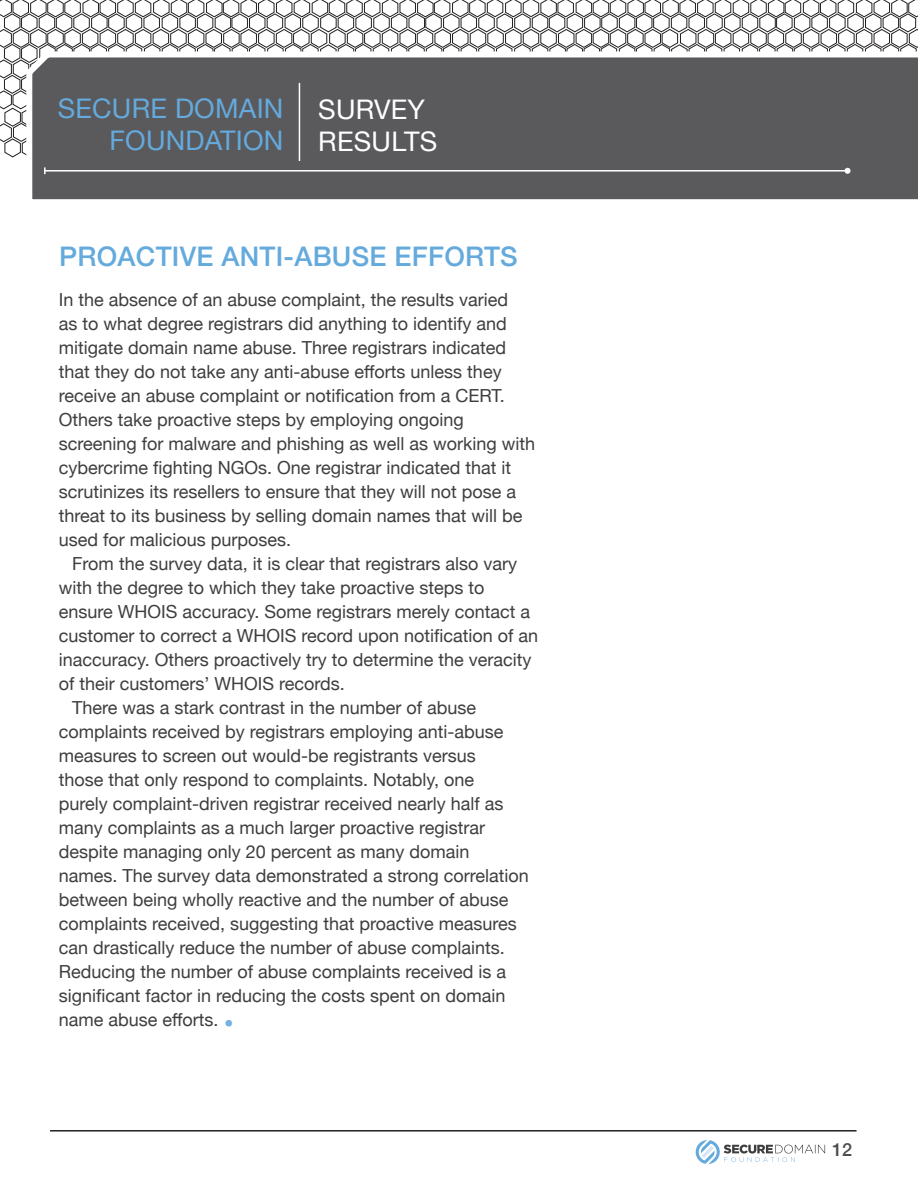
<style>
.page{position:relative;width:918px;height:1188px;background:#fff}
.page>*{position:absolute;margin:0;border:0;box-sizing:border-box;transform-origin:0 0}
.t1{font:500 27px "Helvetica Neue";letter-spacing:.01em;color:#64aadd}
.t2{font:27px/32.4px "Helvetica Neue";letter-spacing:.01em;color:#64aadd;text-align:right}
.t3{font:27px/32.4px "Helvetica Neue";letter-spacing:.01em;color:#fff}
.t4{font:18px/24px "Helvetica Neue";color:#3e3e3f}
.t5{font:500 18px "Helvetica Neue";color:#4b4c4d}
.s1{font-size:30px;color:#74b0e0}
</style>
<div class="page">
<svg style="left:696px;top:1140px;width:129px;height:24px"></svg>
<svg style="left:0;top:0;width:918px;height:157px"></svg>
<svg style="left:23px;top:46px;width:895px;height:154px;background:#676769"></svg>
<hr style="left:50px;top:1130px;width:807px;height:2px;background:#231f20">
<hr style="left:45px;top:170px;width:803px;height:2px;background:#fff">
<svg style="left:44px;top:167px;width:2px;height:7px"></svg>
<svg style="left:845px;top:168px;width:6px;height:6px"></svg>
<hr style="left:299px;top:83px;width:1px;height:78px;background:#fff">
<p class="t2" style="left:58px;top:94px;width:227px">SECURE DOMAIN<br>FOUNDATION</p>
<p class="t3" style="left:318px;top:94px;width:121px">SURVEY<br>RESULTS</p>
<p class="t1" style="left:59px;top:234px;width:460px">PROACTIVE ANTI-ABUSE EFFORTS</p>
<p class="t4" style="left:59px;top:289px;width:478px">In the absence of an abuse complaint, the results varied<br>as to what degree registrars did anything to identify and mitigate domain name abuse. Three registrars indicated that they do not take any anti-abuse efforts unless they receive an abuse complaint or notification from a CERT.<br>Others take proactive steps by employing ongoing screening for malware and phishing as well as working with cybercrime fighting NGOs. One registrar indicated that it scrutinizes its resellers to ensure that they will not pose a threat to its business by selling domain names that will be used for malicious purposes.</p>
<p class="t4" style="left:59px;top:553px;width:481px;text-indent:14px">From the survey data, it is clear that registrars also vary with the degree to which they take proactive steps to ensure WHOIS accuracy. Some registrars merely contact a customer to correct a WHOIS record upon notification of an inaccuracy. Others proactively try to determine the veracity of their customers’ WHOIS records.</p>
<p class="t4" style="left:59px;top:697px;width:472px;text-indent:14px">There was a stark contrast in the number of abuse complaints received by registrars employing anti-abuse measures to screen out would-be registrants versus<br>those that only respond to complaints. Notably, one<br>purely complaint-driven registrar received nearly half as many complaints as a much larger proactive registrar despite managing only 20 percent as many domain names. The survey data demonstrated a strong correlation between being wholly reactive and the number of abuse complaints received, suggesting that proactive measures can drastically reduce the number of abuse complaints.<br>Reducing the number of abuse complaints received is a significant factor in reducing the costs spent on domain name abuse efforts. <span class="s1">•</span></p>
<p class="t5" style="left:832px;top:1135px;width:22px">12</p>
</div>
